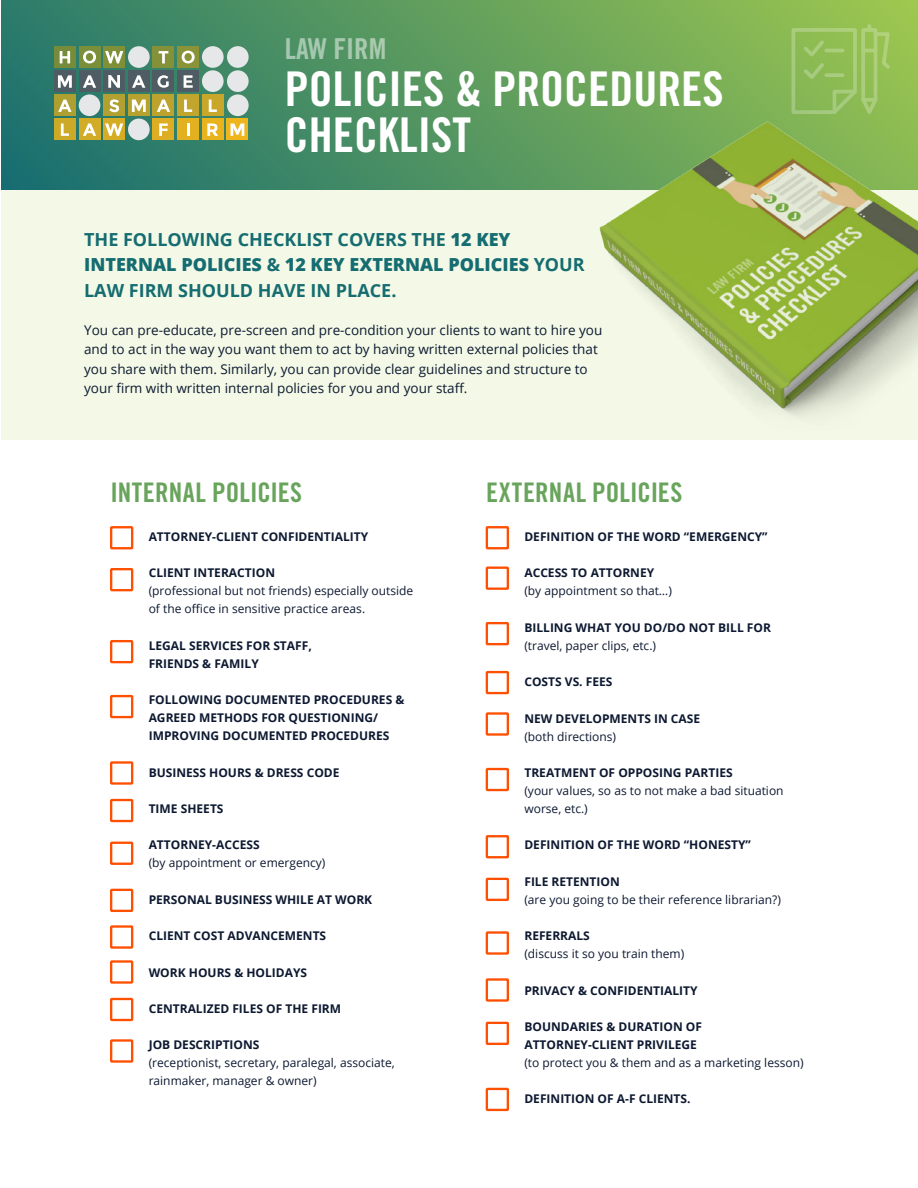
<style>
.page{position:relative;width:918px;height:1188px;background:#fff}
.page>*{position:absolute;margin:0;border:0;box-sizing:border-box;transform-origin:0 0}
.t1{font:47.85px/46.5px "Trade Gothic LT Std Bd Cn 20";color:#fff}
.t2{font:28.8px "Trade Gothic LT Std Bd Cn 20";color:rgb(255 255 255/.5)}
.t3{font:27px "Trade Gothic LT Std Bd Cn 20";letter-spacing:.01em;color:#69a45c}
.t4{font:700 18px/25.5px "Open Sans";color:#156c71}
.t5{font:13.5px/19.5px "Open Sans";color:#0d1931}
.t6{font:700 12px/18px "Open Sans";color:#0d1931}
.t7{font:12px/18px "Open Sans";color:#0d1931}
.s1{font-weight:800}
</style>
<div class="page">
<div style="left:1px;top:0;width:917px;height:190px;background:linear-gradient(to right,#20726e,#9cc64f)"></div>
<div style="left:1px;top:190px;width:917px;height:249px;background:#f3f9e6"></div>
<div style="left:128px;top:46px;width:22px;height:22px;background:#e6e7e8;border-radius:50%"></div>
<div style="left:128px;top:70px;width:22px;height:22px;background:#505c63"></div>
<div style="left:128px;top:94px;width:22px;height:22px;background:#b8a22f"></div>
<svg style="left:132px;top:100px;width:14px;height:12px"></svg>
<div style="left:128px;top:119px;width:22px;height:21px;background:#e6e7e8;border-radius:50%"></div>
<div style="left:54px;top:46px;width:22px;height:22px;background:#768c3a"></div>
<svg style="left:60px;top:51px;width:10px;height:12px"></svg>
<div style="left:54px;top:70px;width:22px;height:22px;background:#505c63"></div>
<svg style="left:58px;top:75px;width:14px;height:13px"></svg>
<div style="left:54px;top:94px;width:22px;height:22px;background:#ae9f31"></div>
<svg style="left:58px;top:100px;width:14px;height:12px"></svg>
<div style="left:54px;top:119px;width:22px;height:21px;background:#cda928"></div>
<svg style="left:61px;top:123px;width:8px;height:13px"></svg>
<div style="left:79px;top:46px;width:21px;height:22px;background:#7b8e3a"></div>
<svg style="left:83px;top:51px;width:13px;height:12px"></svg>
<div style="left:79px;top:70px;width:21px;height:22px;background:#505c63"></div>
<svg style="left:83px;top:75px;width:13px;height:13px"></svg>
<svg style="left:132px;top:75px;width:13px;height:13px"></svg>
<div style="left:79px;top:94px;width:21px;height:22px;background:#e6e7e8;border-radius:50%"></div>
<div style="left:79px;top:119px;width:21px;height:21px;background:#d2ab27"></div>
<svg style="left:83px;top:123px;width:13px;height:13px"></svg>
<div style="left:103px;top:46px;width:22px;height:22px;background:#809039"></div>
<svg style="left:105px;top:51px;width:18px;height:12px"></svg>
<div style="left:103px;top:70px;width:22px;height:22px;background:#505c63"></div>
<div style="left:103px;top:94px;width:22px;height:22px;background:#b2a030"></div>
<svg style="left:109px;top:99px;width:10px;height:13px"></svg>
<div style="left:103px;top:119px;width:22px;height:21px;background:#d7ac25"></div>
<svg style="left:105px;top:123px;width:18px;height:13px"></svg>
<div style="left:153px;top:46px;width:21px;height:22px;background:#859138"></div>
<svg style="left:159px;top:51px;width:9px;height:12px"></svg>
<div style="left:153px;top:70px;width:21px;height:22px;background:#505c63"></div>
<div style="left:153px;top:94px;width:21px;height:22px;background:#bda32d"></div>
<svg style="left:157px;top:100px;width:13px;height:12px"></svg>
<div style="left:153px;top:119px;width:21px;height:21px;background:#ddae23"></div>
<svg style="left:159px;top:123px;width:9px;height:13px"></svg>
<div style="left:177px;top:46px;width:22px;height:22px;background:#8a9338"></div>
<svg style="left:182px;top:51px;width:13px;height:12px"></svg>
<div style="left:177px;top:70px;width:22px;height:22px;background:#505c63"></div>
<div style="left:177px;top:94px;width:22px;height:22px;background:#c2a52c"></div>
<svg style="left:184px;top:100px;width:8px;height:12px"></svg>
<div style="left:177px;top:119px;width:22px;height:21px;background:#e3b120"></div>
<svg style="left:187px;top:123px;width:3px;height:13px"></svg>
<div style="left:202px;top:94px;width:22px;height:22px;background:#c8a72a"></div>
<svg style="left:209px;top:100px;width:8px;height:12px"></svg>
<div style="left:202px;top:70px;width:22px;height:22px;background:#e6e7e8;border-radius:50%"></div>
<div style="left:202px;top:46px;width:22px;height:22px;background:#e6e7e8;border-radius:50%"></div>
<div style="left:227px;top:94px;width:22px;height:22px;background:#e6e7e8;border-radius:50%"></div>
<div style="left:227px;top:70px;width:22px;height:22px;background:#e6e7e8;border-radius:50%"></div>
<div style="left:227px;top:46px;width:22px;height:22px;background:#e6e7e8;border-radius:50%"></div>
<div style="left:202px;top:119px;width:22px;height:21px;background:#e9b31e"></div>
<svg style="left:207px;top:123px;width:11px;height:13px"></svg>
<div style="left:227px;top:119px;width:21px;height:21px;background:#eeb51c"></div>
<svg style="left:231px;top:123px;width:13px;height:13px"></svg>
<svg style="left:108px;top:75px;width:12px;height:13px"></svg>
<svg style="left:158px;top:75px;width:11px;height:13px"></svg>
<svg style="left:184px;top:75px;width:9px;height:13px"></svg>
<div style="left:110px;top:526px;width:23px;height:23px;border:2px solid #ff4f00"></div>
<div style="left:110px;top:761px;width:23px;height:24px;border:2px solid #ff4f00"></div>
<div style="left:110px;top:889px;width:23px;height:23px;border:2px solid #ff4f00"></div>
<div style="left:110px;top:998px;width:23px;height:23px;border:2px solid #ff4f00"></div>
<div style="left:110px;top:568px;width:23px;height:23px;border:2px solid #ff4f00"></div>
<div style="left:110px;top:640px;width:23px;height:23px;border:2px solid #ff4f00"></div>
<div style="left:110px;top:799px;width:23px;height:23px;border:2px solid #ff4f00"></div>
<div style="left:110px;top:925px;width:23px;height:24px;border:2px solid #ff4f00"></div>
<div style="left:110px;top:695px;width:23px;height:23px;border:2px solid #ff4f00"></div>
<div style="left:110px;top:842px;width:23px;height:23px;border:2px solid #ff4f00"></div>
<div style="left:110px;top:960px;width:23px;height:24px;border:2px solid #ff4f00"></div>
<div style="left:110px;top:1039px;width:23px;height:24px;border:2px solid #ff4f00"></div>
<div style="left:486px;top:526px;width:23px;height:23px;border:2px solid #ff4f00"></div>
<div style="left:486px;top:712px;width:23px;height:24px;border:2px solid #ff4f00"></div>
<div style="left:486px;top:878px;width:23px;height:23px;border:2px solid #ff4f00"></div>
<div style="left:486px;top:1022px;width:23px;height:23px;border:2px solid #ff4f00"></div>
<div style="left:486px;top:567px;width:23px;height:23px;border:2px solid #ff4f00"></div>
<div style="left:486px;top:622px;width:23px;height:23px;border:2px solid #ff4f00"></div>
<div style="left:486px;top:768px;width:23px;height:23px;border:2px solid #ff4f00"></div>
<div style="left:486px;top:931px;width:23px;height:24px;border:2px solid #ff4f00"></div>
<div style="left:486px;top:671px;width:23px;height:23px;border:2px solid #ff4f00"></div>
<div style="left:486px;top:835px;width:23px;height:23px;border:2px solid #ff4f00"></div>
<div style="left:486px;top:978px;width:23px;height:24px;border:2px solid #ff4f00"></div>
<div style="left:486px;top:1088px;width:23px;height:23px;border:2px solid #ff4f00"></div>
<svg style="left:791px;top:26px;width:99px;height:57px;background:#97c15e"></svg>
<img style="left:588px;top:83px;width:330px;height:357px">
<h2 class="t2" style="left:285px;top:31px;width:103px">LAW FIRM</h2>
<h1 class="t1" style="left:285px;top:65px;width:441px">POLICIES &amp; PROCEDURES<br>CHECKLIST</h1>
<h3 class="t4" style="left:84px;top:226px;width:502px">THE FOLLOWING CHECKLIST COVERS THE <span class="s1">12 KEY<br>INTERNAL POLICIES</span> &amp; <span class="s1">12 KEY EXTERNAL POLICIES</span> YOUR<br>LAW FIRM SHOULD HAVE IN PLACE.</h3>
<p class="t5" style="left:84px;top:320px;width:520px">You can pre-educate, pre-screen and pre-condition your clients to want to hire you and to act in the way you want them to act by having written external policies that you share with them. Similarly, you can provide clear guidelines and structure to your firm with written internal policies for you and your staff.</p>
<h3 class="t3" style="left:110px;top:475px;width:193px">INTERNAL POLICIES</h3>
<p class="t6" style="left:149px;top:527px;width:221px">ATTORNEY-CLIENT CONFIDENTIALITY</p>
<p class="t6" style="left:149px;top:564px;width:128px">CLIENT INTERACTION</p>
<p class="t7" style="left:149px;top:582px;width:266px">(professional but not friends) especially outside of the office in sensitive practice areas.</p>
<p class="t6" style="left:149px;top:636px;width:165px">LEGAL SERVICES FOR STAFF,<br>FRIENDS &amp; FAMILY</p>
<p class="t6" style="left:149px;top:691px;width:257px">FOLLOWING DOCUMENTED PROCEDURES &amp;<br>AGREED METHODS FOR QUESTIONING/<br>IMPROVING DOCUMENTED PROCEDURES</p>
<p class="t6" style="left:149px;top:763px;width:192px">BUSINESS HOURS &amp; DRESS CODE</p>
<p class="t6" style="left:149px;top:799px;width:76px">TIME SHEETS</p>
<p class="t6" style="left:149px;top:836px;width:112px">ATTORNEY-ACCESS</p>
<p class="t7" style="left:149px;top:854px;width:178px">(by appointment or emergency)</p>
<p class="t6" style="left:149px;top:890px;width:225px">PERSONAL BUSINESS WHILE AT WORK</p>
<p class="t6" style="left:149px;top:926px;width:179px">CLIENT COST ADVANCEMENTS</p>
<p class="t6" style="left:149px;top:963px;width:160px">WORK HOURS &amp; HOLIDAYS</p>
<p class="t6" style="left:149px;top:999px;width:194px">CENTRALIZED FILES OF THE FIRM</p>
<p class="t6" style="left:149px;top:1036px;width:112px">JOB DESCRIPTIONS</p>
<p class="t7" style="left:149px;top:1054px;width:248px">(receptionist, secretary, paralegal, associate, rainmaker, manager &amp; owner)</p>
<h3 class="t3" style="left:486px;top:475px;width:198px">EXTERNAL POLICIES</h3>
<p class="t6" style="left:524px;top:527px;width:245px">DEFINITION OF THE WORD “EMERGENCY”</p>
<p class="t6" style="left:524px;top:564px;width:131px">ACCESS TO ATTORNEY</p>
<p class="t7" style="left:524px;top:582px;width:149px">(by appointment so that…)</p>
<p class="t6" style="left:524px;top:618px;width:248px">BILLING WHAT YOU DO/DO NOT BILL FOR</p>
<p class="t7" style="left:524px;top:636px;width:133px">(travel, paper clips, etc.)</p>
<p class="t6" style="left:524px;top:673px;width:90px">COSTS VS. FEES</p>
<p class="t6" style="left:524px;top:709px;width:177px">NEW DEVELOPMENTS IN CASE</p>
<p class="t7" style="left:524px;top:727px;width:93px">(both directions)</p>
<p class="t6" style="left:524px;top:763px;width:210px">TREATMENT OF OPPOSING PARTIES</p>
<p class="t7" style="left:524px;top:781px;width:261px">(your values, so as to not make a bad situation worse, etc.)</p>
<p class="t6" style="left:524px;top:836px;width:228px">DEFINITION OF THE WORD “HONESTY”</p>
<p class="t6" style="left:524px;top:872px;width:97px">FILE RETENTION</p>
<p class="t7" style="left:524px;top:890px;width:258px">(are you going to be their reference librarian?)</p>
<p class="t6" style="left:524px;top:926px;width:67px">REFERRALS</p>
<p class="t7" style="left:524px;top:944px;width:161px">(discuss it so you train them)</p>
<p class="t6" style="left:524px;top:981px;width:175px">PRIVACY &amp; CONFIDENTIALITY</p>
<p class="t6" style="left:524px;top:1017px;width:179px">BOUNDARIES &amp; DURATION OF<br>ATTORNEY-CLIENT PRIVILEGE</p>
<p class="t7" style="left:524px;top:1053px;width:281px">(to protect you &amp; them and as a marketing lesson)</p>
<p class="t6" style="left:524px;top:1090px;width:168px">DEFINITION OF A-F CLIENTS.</p>
</div>
